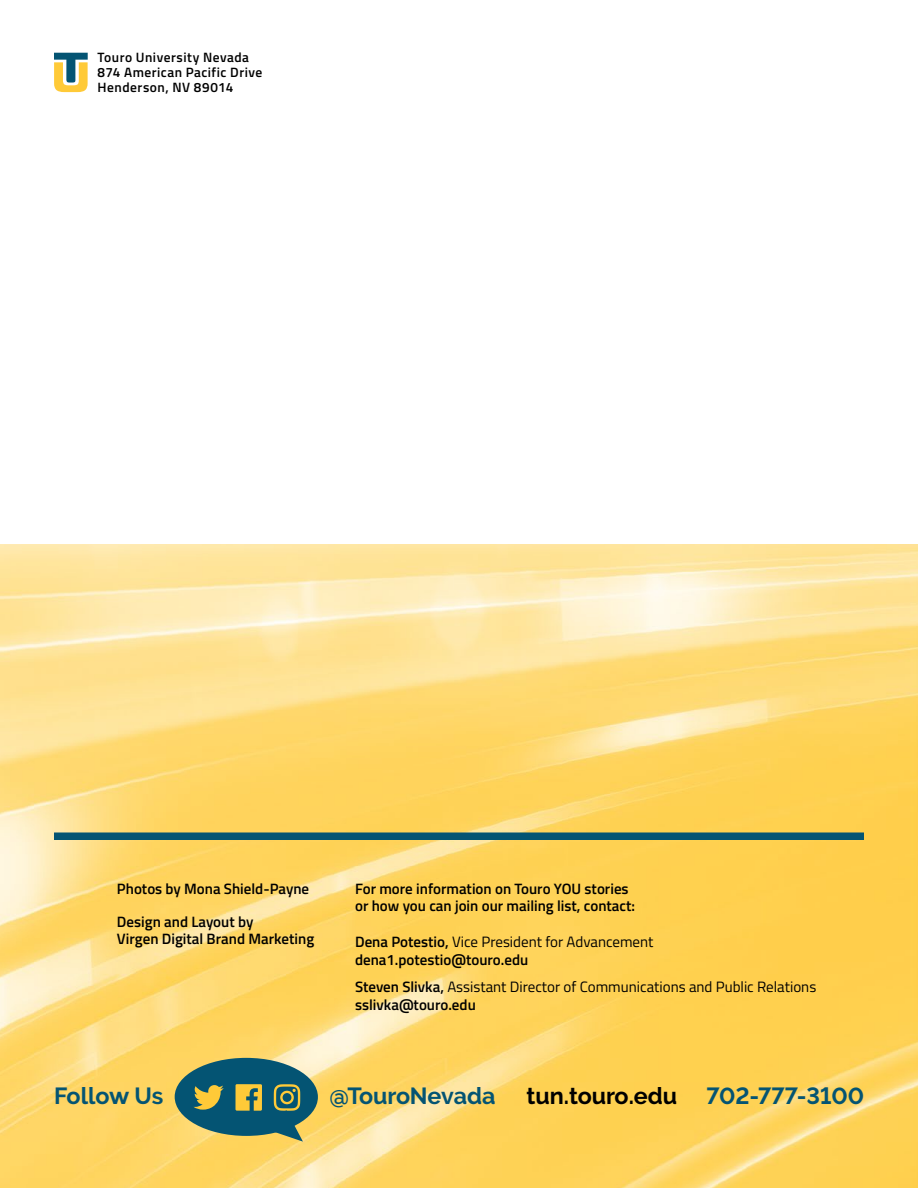
<style>
.page{position:relative;width:918px;height:1188px;background:#fff}
.page>*{position:absolute;margin:0;border:0;box-sizing:border-box;transform-origin:0 0}
.Copy{font:700 23.25px "Raleway";color:#045473}
.Copy-2{font:700 23.25px "Raleway";color:#000}
.Copy-3{font:600 15px/16.5px "Titillium Web";color:#000}
.Copy-4{font:15px "Titillium Web";color:#000}
.Copy-5{font:600 13.5px/15px "Titillium Web";letter-spacing:.035em;color:#000}
.s1{font-weight:600}
</style>
<div class="page">
<img style="left:0;top:544px;width:918px;height:644px">
<svg style="left:54px;top:53px;width:34px;height:39px"></svg>
<div style="left:175px;top:1058px;width:143px;height:78px;background:#045473;border-radius:50%"></div>
<svg style="left:193px;top:1084px;width:110px;height:58px"></svg>
<div style="left:54px;top:832px;width:810px;height:8px;background:#045473"></div>
<p class="Copy-5" style="left:98px;top:49px;width:153px">Touro University Nevada</p>
<p class="Copy-5" style="left:98px;top:64px;width:166px">874 American Pacific Drive<br>Henderson, NV 89014</p>
<p class="Copy-3" style="left:117px;top:880px;width:194px">Photos by Mona Shield-Payne</p>
<p class="Copy-3" style="left:117px;top:913px;width:199px">Design and Layout by<br>Virgen Digital Brand Marketing</p>
<p class="Copy-3" style="left:355px;top:880px;width:282px">For more information on Touro YOU stories or how you can join our mailing list, contact:</p>
<p class="Copy-4" style="left:355px;top:931px;width:300px"><span class="s1">Dena Potestio,</span> Vice President for Advancement</p>
<p class="Copy-3" style="left:355px;top:951px;width:175px">dena1.potestio@touro.edu</p>
<p class="Copy-4" style="left:355px;top:976px;width:463px"><span class="s1">Steven Slivka,</span> Assistant Director of Communications and Public Relations</p>
<p class="Copy-3" style="left:355px;top:996px;width:122px">sslivka@touro.edu</p>
<p class="Copy" style="left:54px;top:1083px;width:111px">Follow Us</p>
<p class="Copy" style="left:330px;top:1083px;width:167px">@TouroNevada</p>
<p class="Copy-2" style="left:526px;top:1083px;width:152px">tun.touro.edu</p>
<p class="Copy" style="left:706px;top:1083px;width:159px">702-777-3100</p>
</div>
